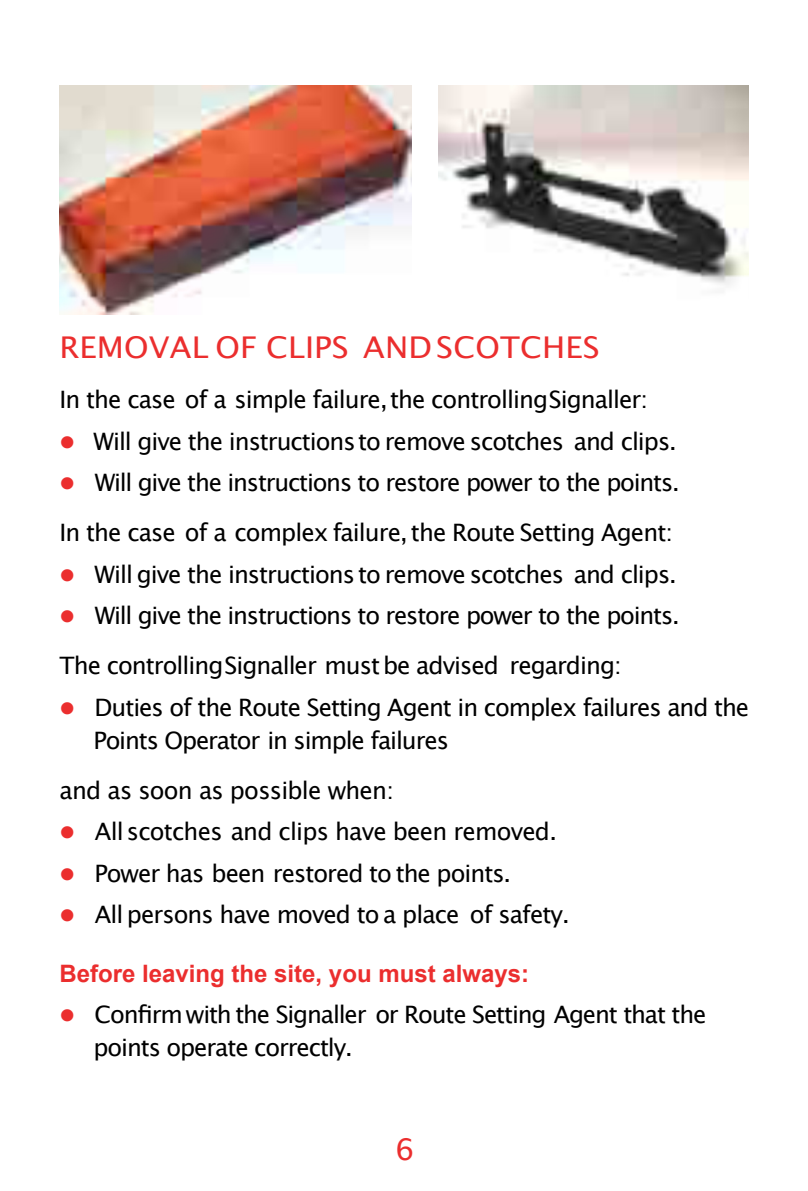
<style>
.page{position:relative;width:808px;height:1191px;background:#fff}
.page>*{position:absolute;margin:0;border:0;box-sizing:border-box;transform-origin:0 0}
.t1{font:30px "Lucida Grande";letter-spacing:.005em;color:#eb2e2e;scale:1.05 1}
.t2{font:30px "Lucida Grande";letter-spacing:.005em;color:#eb2e2e}
.t3{font:24px/50.1px "Lucida Grande";letter-spacing:-.04em;color:#000}
.t4{font:700 24px "Arial";color:#eb2e2e}
.s1{color:#eb2e2e}
</style>
<div class="page">
<img style="left:60px;top:85px;width:352px;height:230px">
<img style="left:438px;top:85px;width:310px;height:200px">
<p class="t1" style="left:60px;top:335px;width:516px">REMOVAL OF CLIPS ANDSCOTCHES</p>
<p class="t3" style="left:60px;top:376px;width:590px">In the case of a simple failure,the controllingSignaller:</p>
<p class="t3" style="left:60px;top:418px;width:619px"><span class="s1">●</span> Will give the instructionsto remove scotches and clips.</p>
<p class="t3" style="left:60px;top:459px;width:622px"><span class="s1">●</span> Will give the instructions to restore power to the points.<br>In the case of a complex failure, the Route Setting Agent:</p>
<p class="t3" style="left:60px;top:551px;width:619px"><span class="s1">●</span> Will give the instructions to remove scotches and clips.</p>
<p class="t3" style="left:60px;top:592px;width:622px"><span class="s1">●</span> Will give the instructions to restore power to the points.<br>The controllingSignaller must be advised regarding:</p>
<p class="t3" style="left:94px;top:692px;width:657px;line-height:33px;text-indent:-34px"><span class="s1">●</span> Duties of the Route Setting Agent in complex failures and the<br>Points Operator in simple failures</p>
<p class="t3" style="left:60px;top:767px;width:336px">and as soon as possible when:</p>
<p class="t3" style="left:60px;top:808px;width:499px"><span class="s1">●</span> All scotches and clips have been removed.</p>
<p class="t3" style="left:60px;top:850px;width:453px"><span class="s1">●</span> Power has been restored to the points.</p>
<p class="t3" style="left:60px;top:891px;width:512px"><span class="s1">●</span> All persons have moved to a place of safety.</p>
<p class="t4" style="left:60px;top:964px;width:471px">Before leaving the site, you must always:</p>
<p class="t3" style="left:94px;top:1000px;width:614px;line-height:33px;text-indent:-34px"><span class="s1">●</span> Confirm with the Signaller or Route Setting Agent that the points operate correctly.</p>
<p class="t2" style="left:396px;top:1136px;width:20px">6</p>
</div>
